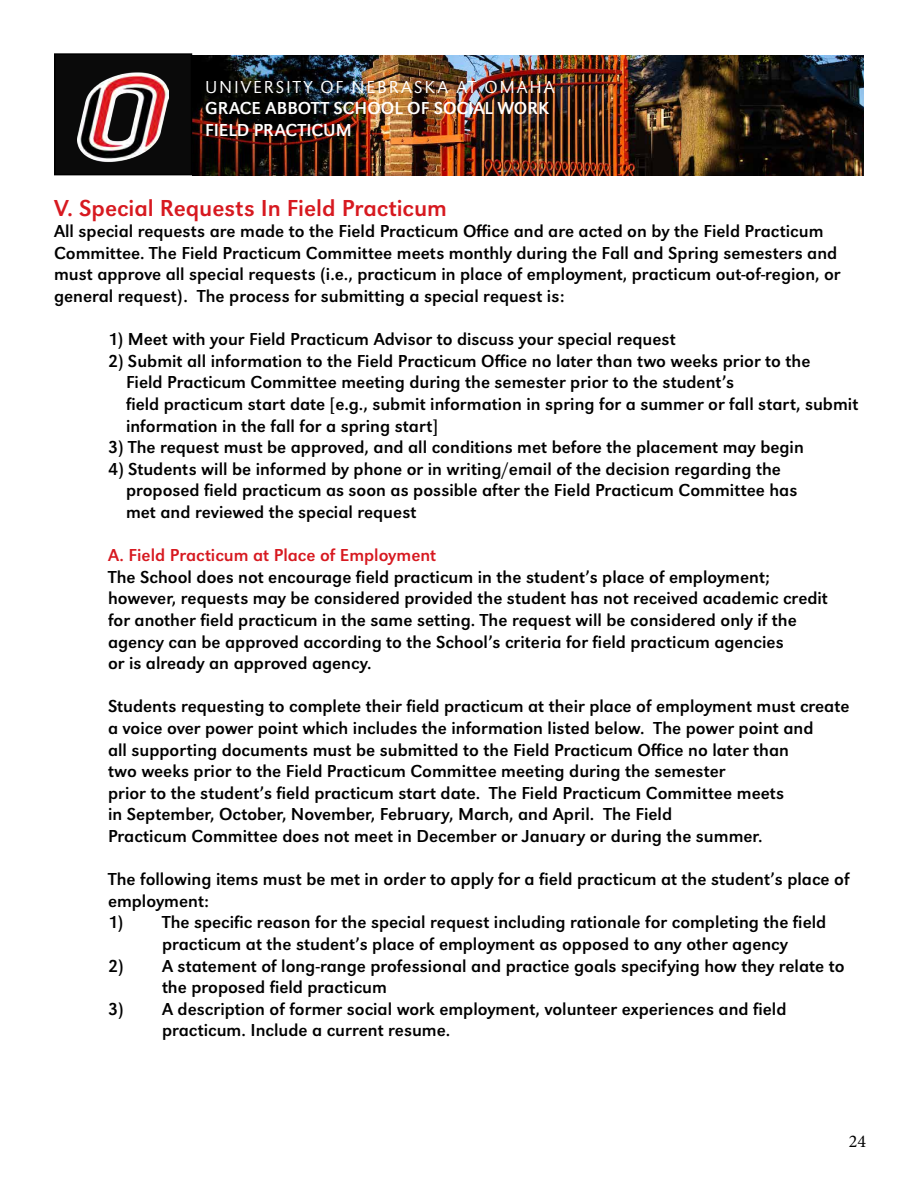
<style>
.page{position:relative;width:918px;height:1188px;background:#fff}
.page>*{position:absolute;margin:0;border:0;box-sizing:border-box;transform-origin:0 0}
.t1{font:24px "URW Grotesk";color:#d71920}
.t2{font:18px/21.6px "URW Grotesk";color:#000}
.t3{font:18px/21.6px "URW Grotesk";color:#fff}
.t4{font:18px "URW Grotesk";color:#d71920}
.t5{font:300 18px "URW Grotesk";letter-spacing:.1em;color:#fff}
.t6{font:18px "Minion Pro";color:#000}
</style>
<div class="page">
<img style="left:192px;top:55px;width:672px;height:120px">
<div style="left:55px;top:54px;width:136px;height:121px;background:#0a0a0a"></div>
<div style="left:54px;top:53px;width:138px;height:122px;border:2px solid #000"></div>
<img style="left:78px;top:72px;width:90px;height:91px">
<p class="t5" style="left:205px;top:76px;width:351px">UNIVERSITY OF NEBRASKA AT OMAHA</p>
<p class="t3" style="left:205px;top:97px;width:345px">GRACE ABBOTT SCHOOL OF SOCIAL WORK<br>FIELD PRACTICUM</p>
<h1 class="t1" style="left:54px;top:194px;width:394px">V. Special Requests In Field Practicum</h1>
<p class="t2" style="left:54px;top:220px;width:788px">All special requests are made to the Field Practicum Office and are acted on by the Field Practicum Committee. The Field Practicum Committee meets monthly during the Fall and Spring semesters and must approve all special requests (i.e., practicum in place of employment, practicum out-of-region, or general request). The process for submitting a special request is:</p>
<p class="t2" style="left:108px;top:328px;width:569px">1) Meet with your Field Practicum Advisor to discuss your special request</p>
<p class="t2" style="left:126px;top:350px;width:734px;text-indent:-18px">2) Submit all information to the Field Practicum Office no later than two weeks prior to the<br>Field Practicum Committee meeting during the semester prior to the student’s<br>field practicum start date [e.g., submit information in spring for a summer or fall start, submit information in the fall for a spring start]</p>
<p class="t2" style="left:108px;top:436px;width:697px">3) The request must be approved, and all conditions met before the placement may begin</p>
<p class="t2" style="left:126px;top:458px;width:673px;text-indent:-18px">4) Students will be informed by phone or in writing/email of the decision regarding the proposed field practicum as soon as possible after the Field Practicum Committee has met and reviewed the special request</p>
<p class="t4" style="left:108px;top:545px;width:330px">A. Field Practicum at Place of Employment</p>
<p class="t2" style="left:108px;top:566px;width:722px">The School does not encourage field practicum in the student’s place of employment; however, requests may be considered provided the student has not received academic credit for another field practicum in the same setting. The request will be considered only if the agency can be approved according to the School’s criteria for field practicum agencies<br>or is already an approved agency.</p>
<p class="t2" style="left:108px;top:696px;width:743px">Students requesting to complete their field practicum at their place of employment must create a voice over power point which includes the information listed below. The power point and<br>all supporting documents must be submitted to the Field Practicum Office no later than<br>two weeks prior to the Field Practicum Committee meeting during the semester<br>prior to the student’s field practicum start date. The Field Practicum Committee meets<br>in September, October, November, February, March, and April. The Field<br>Practicum Committee does not meet in December or January or during the summer.</p>
<p class="t2" style="left:108px;top:868px;width:743px">The following items must be met in order to apply for a field practicum at the student’s place of employment:</p>
<p class="t2" style="left:162px;top:912px;width:666px;text-indent:-54px">1) The specific reason for the special request including rationale for completing the field practicum at the student’s place of employment as opposed to any other agency</p>
<p class="t2" style="left:162px;top:955px;width:684px;text-indent:-54px">2) A statement of long-range professional and practice goals specifying how they relate to the proposed field practicum</p>
<p class="t2" style="left:162px;top:998px;width:626px;text-indent:-54px">3) A description of former social work employment, volunteer experiences and field practicum. Include a current resume.</p>
<p class="t6" style="left:849px;top:1129px;width:19px">24</p>
</div>
